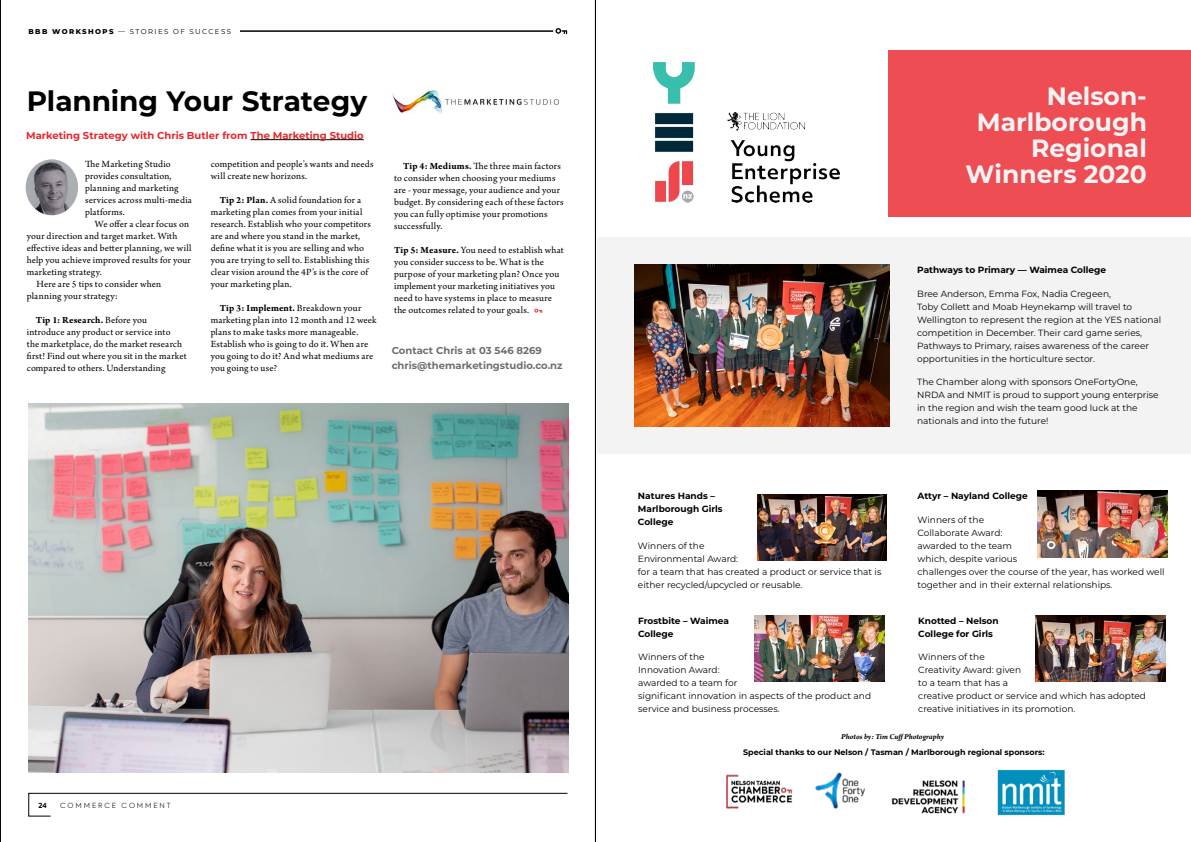
<style>
.page{position:relative;width:1191px;height:842px;background:#fff}
.page>*{position:absolute;margin:0;border:0;box-sizing:border-box;transform-origin:0 0}
.t1{font:700 28px "Montserrat";letter-spacing:-.005em;color:#000}
.t2{font:700 25px/26px "Montserrat";color:#f2f3f4;text-align:right}
.t3{font:10px/12px "Arno Pro";letter-spacing:.015em;color:#000}
.t4{font:700 10px "Montserrat";color:#e7272b}
.t5{font:700 10px/15.6px "Montserrat";color:#6d6e71}
.t6{font:9px/13px "Montserrat";color:#000}
.t7{font:700 9px/13px "Montserrat";color:#000}
.t8{font:700 8px "Montserrat";color:#000}
.t9{font:italic 700 8px "Arno Pro";letter-spacing:-.005em;color:#000}
.t10{font:7px "Montserrat";letter-spacing:.2em;color:#000}
.t11{font:300 7px "Axiforma";letter-spacing:.275em;color:#000}
.t12{font:700 7px "Axiforma";color:#000}
.s1{font-weight:800}
.s2{font-weight:700}
</style>
<div class="page">
<svg style="left:0;top:0;width:595px;height:842px"></svg>
<svg style="left:555px;top:28px;width:12px;height:6px"></svg>
<hr style="left:28px;top:30px;width:525px;height:2px;background:#000">
<svg style="left:28px;top:792px;width:540px;height:25px"></svg>
<div style="left:28px;top:21px;width:212px;height:13px;background:#fff"></div>
<img style="left:28px;top:403px;width:540px;height:369px">
<hr style="left:250px;top:139px;width:114px;height:1px;background:#000">
<img style="left:26px;top:159px;width:52px;height:56px">
<svg style="left:534px;top:309px;width:8px;height:4px"></svg>
<img style="left:391px;top:90px;width:169px;height:24px">
<div style="left:597px;top:237px;width:594px;height:217px;background:#f3f3f3"></div>
<img style="left:654px;top:62px;width:186px;height:140px">
<img style="left:726px;top:769px;width:339px;height:47px">
<img style="left:634px;top:264px;width:255px;height:162px">
<div style="left:888px;top:50px;width:303px;height:167px;background:#ee4e53"></div>
<img style="left:757px;top:494px;width:129px;height:67px">
<img style="left:1035px;top:615px;width:130px;height:67px">
<img style="left:1037px;top:490px;width:130px;height:67px">
<img style="left:754px;top:615px;width:130px;height:67px">
<p class="t10" style="left:28px;top:26px;width:204px"><span class="s1">BBB WORKSHOPS</span> — STORIES OF SUCCESS</p>
<h1 class="t1" style="left:27px;top:81px;width:342px">Planning Your Strategy</h1>
<p class="t4" style="left:26px;top:128px;width:339px">Marketing Strategy with Chris Butler from The Marketing Studio</p>
<p class="t3" style="left:85px;top:158px;width:108px">The Marketing Studio provides consultation, planning and marketing services across multi-media platforms.</p>
<p class="t3" style="left:95px;top:218px;width:96px">We offer a clear focus on</p>
<p class="t3" style="left:27px;top:230px;width:152px">your direction and target market. With</p>
<p class="t3" style="left:27px;top:242px;width:166px">effective ideas and better planning, we will</p>
<p class="t3" style="left:27px;top:254px;width:166px">help you achieve improved results for your</p>
<p class="t3" style="left:27px;top:266px;width:77px">marketing strategy.</p>
<p class="t3" style="left:37px;top:278px;width:126px">Here are 5 tips to consider when</p>
<p class="t3" style="left:27px;top:290px;width:92px">planning your strategy:</p>
<p class="t3" style="left:27px;top:314px;width:161px;text-indent:9px"><span class="s2">Tip 1: Research.</span> Before you introduce any product or service into<br>the marketplace, do the market research first! Find out where you sit in the market compared to others. Understanding</p>
<p class="t3" style="left:211px;top:159px;width:164px">competition and people’s wants and needs will create new horizons.</p>
<p class="t3" style="left:211px;top:195px;width:162px;text-indent:9px"><span class="s2">Tip 2: Plan.</span> A solid foundation for a marketing plan comes from your initial research. Establish who your competitors are and where you stand in the market, define what it is you are selling and who you are trying to sell to. Establishing this clear vision around the 4P’s is the core of your marketing plan.</p>
<p class="t3" style="left:211px;top:303px;width:168px;text-indent:9px"><span class="s2">Tip 3: Implement.</span> Breakdown your marketing plan into 12 month and 12 week plans to make tasks more manageable.<br>Establish who is going to do it. When are you going to do it? And what mediums are you going to use?</p>
<p class="t3" style="left:394px;top:160px;width:171px;text-indent:9px"><span class="s2">Tip 4: Mediums.</span> The three main factors to consider when choosing your mediums are - your message, your audience and your budget. By considering each of these factors you can fully optimise your promotions successfully.</p>
<p class="t3" style="left:394px;top:244px;width:171px"><span class="s2">Tip 5: Measure.</span> You need to establish what you consider success to be. What is the purpose of your marketing plan? Once you implement your marketing initiatives you need to have systems in place to measure the outcomes related to your goals.</p>
<p class="t5" style="left:392px;top:342px;width:172px">Contact Chris at 03 546 8269 chris@themarketingstudio.co.nz</p>
<p class="t12" style="left:38px;top:801px;width:10px">24</p>
<p class="t11" style="left:60px;top:801px;width:112px">COMMERCE COMMENT</p>
<h2 class="t2" style="left:965px;top:82px;width:183px">Nelson-<br>Marlborough<br>Regional<br>Winners 2020</h2>
<p class="t7" style="left:638px;top:489px;width:86px">Natures Hands –<br>Marlborough Girls<br>College</p>
<p class="t6" style="left:638px;top:539px;width:245px">Winners of the<br>Environmental Award:<br>for a team that has created a product or service that is either recycled/upcycled or reusable.</p>
<p class="t7" style="left:917px;top:263px;width:190px">Pathways to Primary — Waimea College</p>
<p class="t6" style="left:917px;top:287px;width:245px">Bree Anderson, Emma Fox, Nadia Cregeen,<br>Toby Collett and Moab Heynekamp will travel to Wellington to represent the region at the YES national competition in December. Their card game series, Pathways to Primary, raises awareness of the career opportunities in the horticulture sector.</p>
<p class="t6" style="left:917px;top:375px;width:243px">The Chamber along with sponsors OneFortyOne, NRDA and NMIT is proud to support young enterprise in the region and wish the team good luck at the nationals and into the future!</p>
<p class="t7" style="left:917px;top:489px;width:112px">Attyr – Nayland College</p>
<p class="t6" style="left:917px;top:513px;width:248px">Winners of the<br>Collaborate Award:<br>awarded to the team<br>which, despite various<br>challenges over the course of the year, has worked well together and in their external relationships.</p>
<p class="t7" style="left:638px;top:614px;width:92px">Frostbite – Waimea<br>College</p>
<p class="t6" style="left:638px;top:650px;width:234px">Winners of the<br>Innovation Award:<br>awarded to a team for<br>significant innovation in aspects of the product and service and business processes.</p>
<p class="t9" style="left:841px;top:731px;width:104px">Photos by: Tim CuffPhotography</p>
<p class="t7" style="left:918px;top:614px;width:82px">Knotted – Nelson<br>College for Girls</p>
<p class="t6" style="left:918px;top:650px;width:229px">Winners of the<br>Creativity Award: given<br>to a team that has a<br>creative product or service and which has adopted creative initiatives in its promotion.</p>
<p class="t8" style="left:743px;top:747px;width:303px">Special thanks to our Nelson / Tasman / Marlborough regional sponsors:</p>
</div>
